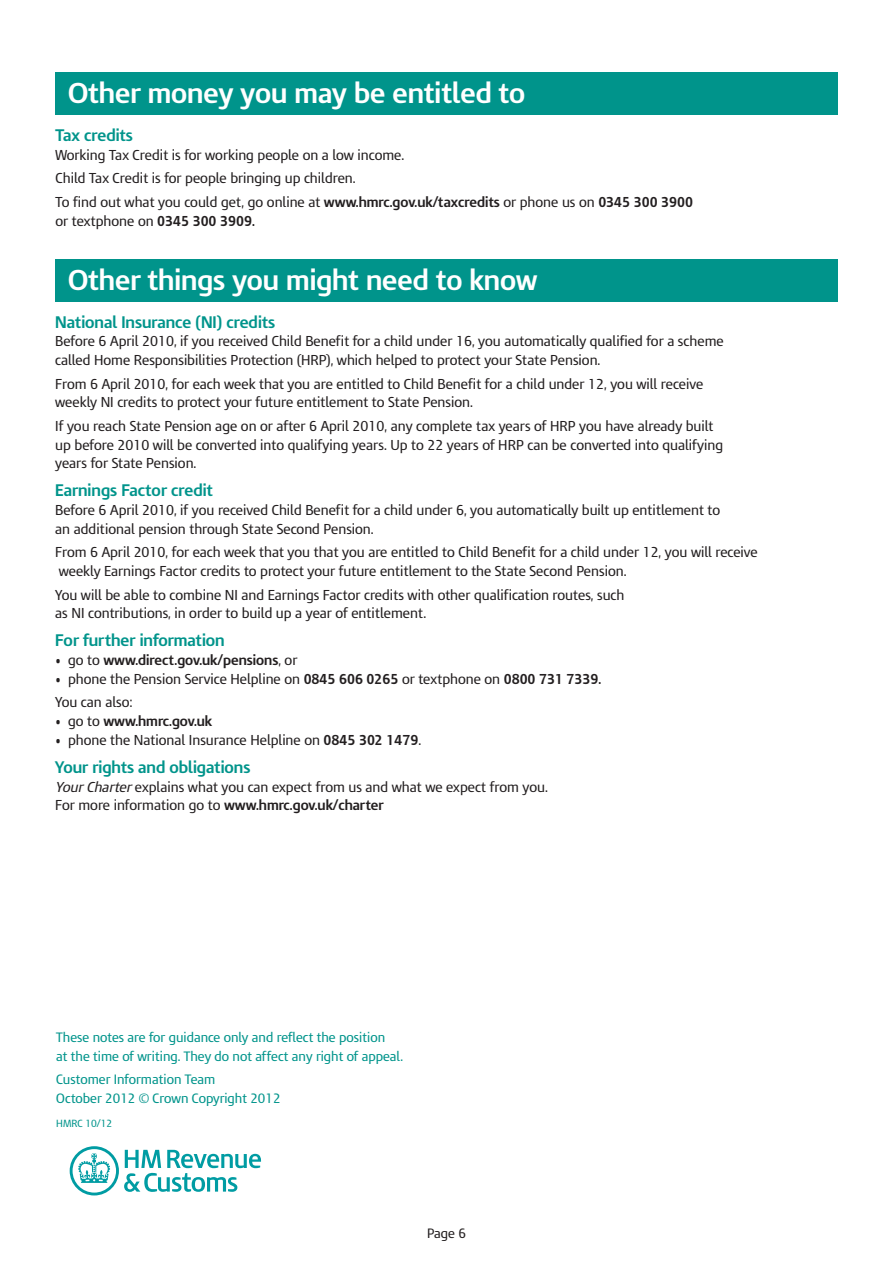
<style>
.page{position:relative;width:893px;height:1263px;background:#fff}
.page>*{position:absolute;margin:0;border:0;box-sizing:border-box;transform-origin:0 0}
.t1{font:700 27px "IR Modena";color:#fff}
.t2{font:700 15.75px "IR Modena";color:#00948b}
.t3{font:13.5px/18.8px "IR Modena";color:#231f20}
.t4{font:700 13.5px "IR Modena";color:#231f20}
.t5{font:12.75px/18.8px "IR Modena";color:#00948b}
.t6{font:12.75px "IR Modena";color:#231f20}
.t7{font:9.75px "IR Modena";color:#00948b}
.s1{font-weight:700}
.s2{font-weight:400}
.s3{font-style:italic}
</style>
<div class="page">
<div style="left:55px;top:72px;width:783px;height:43px;background:#00948b"></div>
<div style="left:55px;top:259px;width:783px;height:42px;background:#00948b"></div>
<svg style="left:70px;top:1146px;width:191px;height:49px"></svg>
<h1 class="t1" style="left:68px;top:83px;width:459px">Other money you may be entitled to</h1>
<p class="t2" style="left:56px;top:130px;width:79px">Tax credits</p>
<p class="t3" style="left:56px;top:145px;width:639px;line-height:23.4px">Working Tax Credit is for working people on a low income.<br>Child Tax Credit is for people bringing up children.<br>To find out what you could get, go online at <span class="s1">www.hmrc.gov.uk/taxcredits</span> or phone us on <span class="s1">0345 300 3900</span></p>
<p class="t3" style="left:56px;top:213px;width:201px">or textphone on <span class="s1">0345 300 3909.</span></p>
<h1 class="t1" style="left:68px;top:270px;width:471px">Other things you might need to know</h1>
<p class="t2" style="left:55px;top:316px;width:221px">National Insurance (NI) credits</p>
<p class="t3" style="left:55px;top:333px;width:670px">Before 6 April 2010, if you received Child Benefit for a child under 16, you automatically qualified for a scheme called Home Responsibilities Protection (HRP), which helped to protect your State Pension.</p>
<p class="t3" style="left:55px;top:375px;width:649px">From 6 April 2010, for each week that you are entitled to Child Benefit for a child under 12, you will receive weekly NI credits to protect your future entitlement to State Pension.</p>
<p class="t3" style="left:55px;top:418px;width:669px">If you reach State Pension age on or after 6 April 2010, any complete tax years of HRP you have already built up before 2010 will be converted into qualifying years. Up to 22 years of HRP can be converted into qualifying years for State Pension.</p>
<p class="t2" style="left:55px;top:485px;width:159px">Earnings Factor credit</p>
<p class="t3" style="left:55px;top:502px;width:666px">Before 6 April 2010, if you received Child Benefit for a child under 6, you automatically built up entitlement to an additional pension through State Second Pension.</p>
<p class="t3" style="left:55px;top:544px;width:704px">From 6 April 2010, for each week that you that you are entitled to Child Benefit for a child under 12, you will receive weekly Earnings Factor credits to protect your future entitlement to the State Second Pension.</p>
<p class="t3" style="left:55px;top:586px;width:571px">You will be able to combine NI and Earnings Factor credits with other qualification routes, such as NI contributions, in order to build up a year of entitlement.</p>
<p class="t2" style="left:55px;top:635px;width:171px">For further information</p>
<p class="t4" style="left:55px;top:655px;width:244px"><span class="s2">• go to</span> www.direct.gov.uk/pensions<span class="s2">, or</span></p>
<p class="t3" style="left:55px;top:668px;width:547px;line-height:23.4px">• phone the Pension Service Helpline on <span class="s1">0845 606 0265</span> or textphone on <span class="s1">0800 731 7339.<br></span>You can also:</p>
<p class="t4" style="left:55px;top:716px;width:158px"><span class="s2">• go to</span> www.hmrc.gov.uk</p>
<p class="t3" style="left:55px;top:732px;width:367px">• phone the National Insurance Helpline on <span class="s1">0845 302 1479</span>.</p>
<p class="t2" style="left:55px;top:761px;width:197px">Your rights and obligations</p>
<p class="t3" style="left:55px;top:778px;width:494px"><span class="s3">Your Charter</span> explains what you can expect from us and what we expect from you.<br>For more information go to <span class="s1">www.hmrc.gov.uk/charter</span></p>
<p class="t5" style="left:56px;top:1029px;width:348px">These notes are for guidance only and reflect the position<br>at the time of writing. They do not affect any right of appeal.</p>
<p class="t5" style="left:56px;top:1071px;width:226px">Customer Information Team<br>October 2012 © Crown Copyright 2012</p>
<p class="t7" style="left:56px;top:1119px;width:58px">HMRC 10/12</p>
<p class="t6" style="left:427px;top:1228px;width:40px">Page 6</p>
</div>
